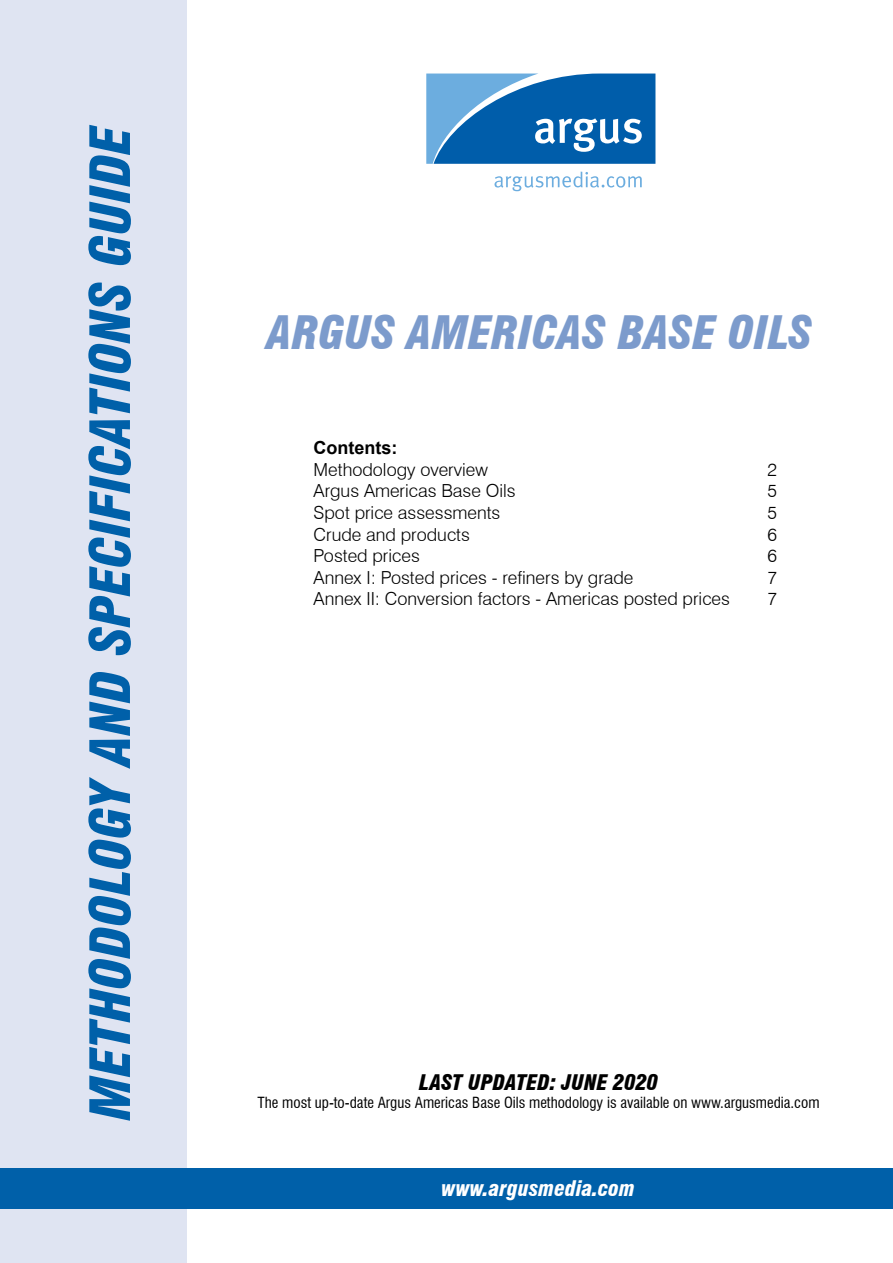
<style>
.page{position:relative;width:893px;height:1263px;background:#fff}
.page>*{position:absolute;margin:0;border:0;box-sizing:border-box;transform-origin:0 0}
.t1{font:italic 900 condensed 54px "Swiss 721 BT";color:#0060a9}
.t2{font:italic 900 condensed 45px "Swiss 721 BT";color:#7c9bcc}
.t3{font:italic 900 condensed 21px "Swiss 721 BT";color:#000}
.t4{font:italic 900 condensed 21px "Swiss 721 BT";color:#fff}
.t5{font:300 18px "Swiss 721 BT";color:#000}
.t6{font:700 18px "Arial";color:#000}
.t7{font:condensed 15px "Swiss 721 BT";color:#000}
</style>
<div class="page">
<div style="left:0;top:0;width:186px;height:1263px;background:#dfe4f2"></div>
<div style="left:0;top:1168px;width:893px;height:41px;background:#0060a9"></div>
<svg style="left:426px;top:74px;width:229px;height:90px;background:#307dbd"></svg>
<svg style="left:494px;top:172px;width:148px;height:19px"></svg>
<h1 class="t1" style="left:78px;top:1120px;width:997px;rotate:-90deg">METHODOLOGY AND SPECIFICATIONS GUIDE</h1>
<h2 class="t2" style="left:267px;top:306px;width:546px">ARGUS AMERICAS BASE OILS</h2>
<p class="t6" style="left:314px;top:435px;width:85px">Contents:</p>
<p class="t5" style="left:314px;top:458px;width:176px">Methodology overview</p>
<p class="t5" style="left:767px;top:458px;width:11px">2</p>
<p class="t5" style="left:314px;top:480px;width:204px">Argus Americas Base Oils</p>
<p class="t5" style="left:767px;top:480px;width:11px">5</p>
<p class="t5" style="left:314px;top:502px;width:188px">Spot price assessments</p>
<p class="t5" style="left:767px;top:502px;width:11px">5</p>
<p class="t5" style="left:314px;top:523px;width:158px">Crude and products</p>
<p class="t5" style="left:767px;top:523px;width:11px">6</p>
<p class="t5" style="left:314px;top:545px;width:108px">Posted prices</p>
<p class="t5" style="left:767px;top:545px;width:11px">6</p>
<p class="t5" style="left:314px;top:566px;width:321px">Annex I: Posted prices - refiners by grade</p>
<p class="t5" style="left:767px;top:566px;width:11px">7</p>
<p class="t5" style="left:314px;top:588px;width:418px">Annex II: Conversion factors - Americas posted prices</p>
<p class="t5" style="left:767px;top:588px;width:11px">7</p>
<p class="t3" style="left:419px;top:1070px;width:241px">LAST UPDATED: JUNE 2020</p>
<p class="t7" style="left:258px;top:1094px;width:563px">The most up-to-date Argus Americas Base Oils methodology is available on www.argusmedia.com</p>
<p class="t4" style="left:441px;top:1176px;width:195px">WWW.ARGUSMEDIA.COM</p>
</div>
